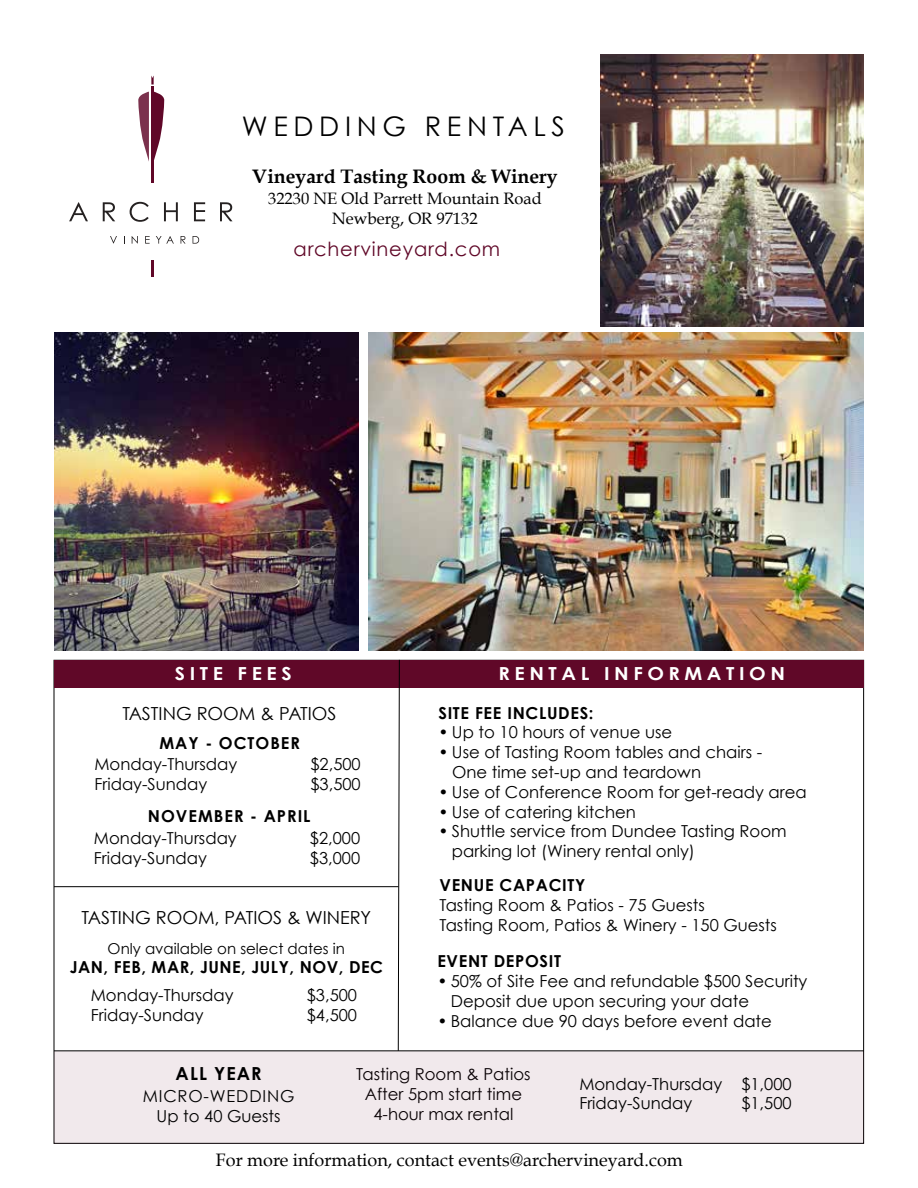
<style>
.page{position:relative;width:918px;height:1188px;background:#fff}
.page>*{position:absolute;margin:0;border:0;box-sizing:border-box;transform-origin:0 0}
.t1{font:27px "Century Gothic";letter-spacing:.21em;color:#000}
.t2{font:700 19.5px "Book Antiqua";color:#000}
.t3{font:19.5px "Century Gothic";letter-spacing:.04em;color:#600828}
.t4{font:18px "Book Antiqua";color:#000}
.t5{font:18px "Century Gothic";color:#000}
.t6{font:700 18px "Century Gothic";letter-spacing:.23em;color:#fff;scale:1.1 1}
.t7{font:700 18px "Century Gothic";letter-spacing:.06em;color:#000}
.t8{font:16.5px/19.8px "Century Gothic";color:#000}
.t9{font:700 16.5px "Century Gothic";letter-spacing:.04em;color:#000}
.t10{font:16.5px/19.8px "Book Antiqua";color:#000;text-align:center}
.t11{font:700 16.5px "Century Gothic";letter-spacing:.06em;color:#000}
.t12{font:16.5px/19.8px "Century Gothic";letter-spacing:.05em;color:#000;text-align:center}
.t13{font:15px "Century Gothic";color:#000}
</style>
<div class="page">
<img style="left:369px;top:333px;width:495px;height:318px">
<img style="left:600px;top:54px;width:264px;height:272px">
<svg style="left:69px;top:202px;width:19px;height:19px"></svg>
<svg style="left:164px;top:202px;width:14px;height:19px"></svg>
<svg style="left:194px;top:202px;width:11px;height:19px"></svg>
<svg style="left:110px;top:236px;width:7px;height:8px"></svg>
<svg style="left:132px;top:236px;width:6px;height:8px"></svg>
<svg style="left:145px;top:236px;width:5px;height:8px"></svg>
<svg style="left:156px;top:236px;width:18px;height:8px"></svg>
<hr style="left:151px;top:260px;width:3px;height:16px;background:#600728">
<svg style="left:103px;top:202px;width:12px;height:19px"></svg>
<svg style="left:130px;top:202px;width:19px;height:20px"></svg>
<svg style="left:181px;top:236px;width:5px;height:8px"></svg>
<svg style="left:193px;top:236px;width:6px;height:8px"></svg>
<svg style="left:220px;top:202px;width:13px;height:19px"></svg>
<hr style="left:151px;top:86px;width:3px;height:97px;background:#600728">
<svg style="left:138px;top:92px;width:26px;height:70px"></svg>
<svg style="left:151px;top:76px;width:3px;height:9px"></svg>
<img style="left:54px;top:333px;width:305px;height:317px">
<div style="left:54px;top:660px;width:810px;height:28px;background:#600828"></div>
<div style="left:54px;top:1051px;width:810px;height:93px;background:#f1e9ec"></div>
<svg style="left:398px;top:659px;width:2px;height:393px"></svg>
<hr style="left:54px;top:1050px;width:810px;height:1px;background:#000">
<hr style="left:54px;top:886px;width:345px;height:1px;background:#000">
<h1 class="t1" style="left:242px;top:107px;width:325px">WEDDING RENTALS</h1>
<p class="t2" style="left:252px;top:163px;width:307px">Vineyard Tasting Room &amp; Winery</p>
<p class="t10" style="left:268px;top:188px;width:275px">32230 NE Old Parrett Mountain Road<br>Newberg, OR 97132</p>
<p class="t3" style="left:294px;top:235px;width:208px">archervineyard.com</p>
<p class="t6" style="left:175px;top:660px;width:108px">SITE FEES</p>
<p class="t5" style="left:122px;top:701px;width:216px">TASTING ROOM &amp; PATIOS</p>
<p class="t11" style="left:159px;top:730px;width:142px">MAY - OCTOBER</p>
<p class="t8" style="left:94px;top:754px;width:144px">Monday-Thursday</p>
<p class="t8" style="left:310px;top:754px;width:52px">$2,500</p>
<p class="t8" style="left:94px;top:774px;width:114px">Friday-Sunday</p>
<p class="t8" style="left:310px;top:774px;width:52px">$3,500</p>
<p class="t11" style="left:148px;top:804px;width:164px">NOVEMBER - APRIL</p>
<p class="t8" style="left:94px;top:828px;width:144px">Monday-Thursday</p>
<p class="t8" style="left:310px;top:828px;width:52px">$2,000</p>
<p class="t8" style="left:94px;top:848px;width:114px">Friday-Sunday</p>
<p class="t8" style="left:310px;top:848px;width:52px">$3,000</p>
<p class="t5" style="left:82px;top:905px;width:291px">TASTING ROOM, PATIOS &amp; WINERY</p>
<p class="t13" style="left:108px;top:938px;width:239px">Only available on select dates in</p>
<p class="t9" style="left:70px;top:955px;width:315px">JAN, FEB, MAR, JUNE, JULY, NOV, DEC</p>
<p class="t8" style="left:91px;top:985px;width:144px">Monday-Thursday</p>
<p class="t8" style="left:307px;top:985px;width:52px">$3,500</p>
<p class="t8" style="left:91px;top:1005px;width:114px">Friday-Sunday</p>
<p class="t8" style="left:307px;top:1005px;width:52px">$4,500</p>
<p class="t6" style="left:499px;top:660px;width:262px">RENTAL INFORMATION</p>
<p class="t9" style="left:438px;top:700px;width:157px">SITE FEE INCLUDES:</p>
<p class="t8" style="left:438px;top:722px;width:235px">• Up to 10 hours of venue use</p>
<p class="t8" style="left:452px;top:742px;width:312px;text-indent:-14px">• Use of Tasting Room tables and chairs -<br>One time set-up and teardown</p>
<p class="t8" style="left:438px;top:782px;width:370px">• Use of Conference Room for get-ready area</p>
<p class="t8" style="left:438px;top:802px;width:199px">• Use of catering kitchen</p>
<p class="t8" style="left:452px;top:821px;width:336px;text-indent:-13px">• Shuttle service from Dundee Tasting Room parking lot (Winery rental only)</p>
<p class="t9" style="left:440px;top:873px;width:147px">VENUE CAPACITY</p>
<p class="t8" style="left:440px;top:895px;width:339px">Tasting Room &amp; Patios - 75 Guests<br>Tasting Room, Patios &amp; Winery - 150 Guests</p>
<p class="t9" style="left:437px;top:949px;width:125px">EVENT DEPOSIT</p>
<p class="t8" style="left:451px;top:971px;width:358px;text-indent:-13px">• 50% of Site Fee and refundable $500 Security<br>Deposit due upon securing your date</p>
<p class="t8" style="left:437px;top:1010px;width:336px">• Balance due 90 days before event date</p>
<p class="t7" style="left:176px;top:1060px;width:88px">ALL YEAR</p>
<p class="t12" style="left:143px;top:1086px;width:153px">MICRO-WEDDING<br>Up to 40 Guests</p>
<p class="t8" style="left:356px;top:1064px;width:176px;text-align:center">Tasting Room &amp; Patios<br>After 5pm start time<br>4-hour max rental</p>
<p class="t8" style="left:579px;top:1073px;width:214px">Monday-Thursday $1,000<br>Friday-Sunday</p>
<p class="t8" style="left:741px;top:1093px;width:52px">$1,500</p>
<p class="t4" style="left:216px;top:1147px;width:468px">For more information, contact events@archervineyard.com</p>
</div>
